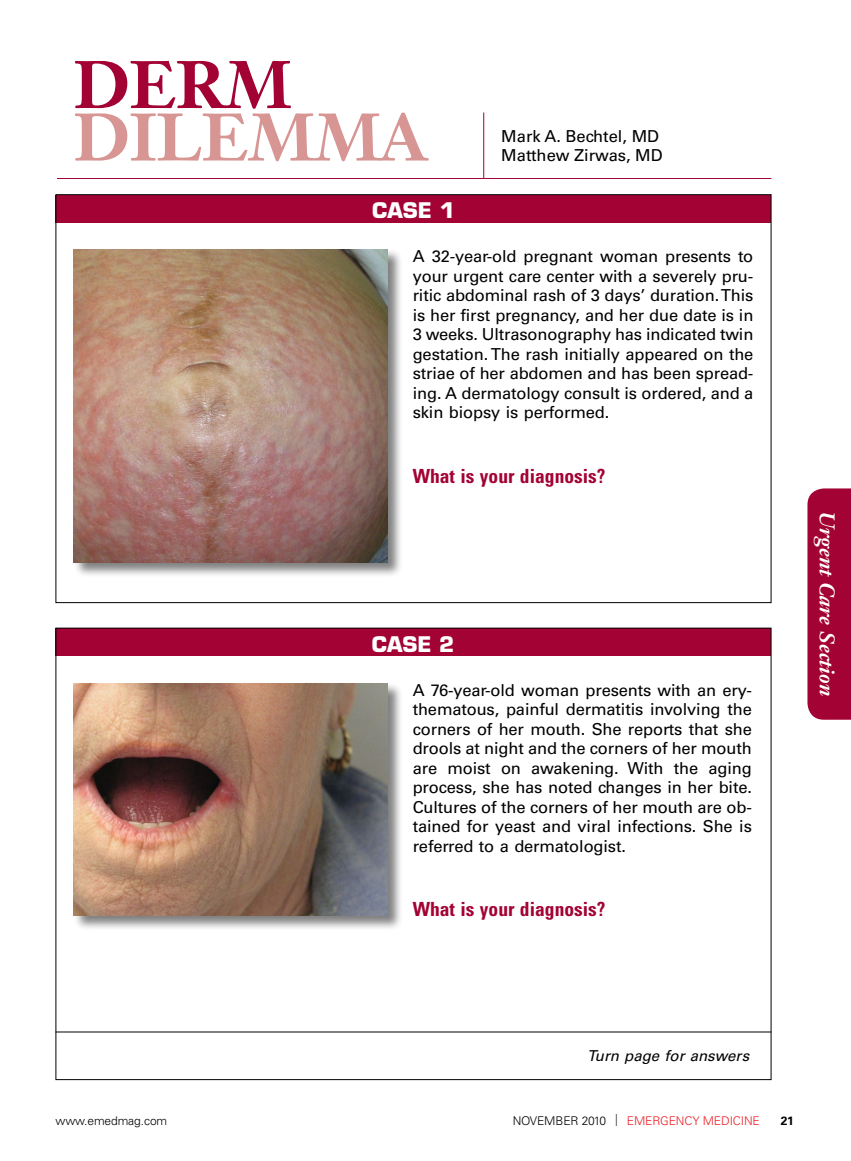
<style>
.page{position:relative;width:851px;height:1161px;background:#fff}
.page>*{position:absolute;margin:0;border:0;box-sizing:border-box;transform-origin:0 0}
.t1{font:700 66px "Janson Text LT Std";color:#d79593}
.t2{font:700 66px "Janson Text LT Std";color:#a30234}
.t3{font:italic 700 21px "Janson Text LT Std";color:#fff}
.t4{font:700 21px "Eurostile LT Std";color:#fff}
.what_is_your{font:700 condensed 19.5px "Univers LT Std";color:#a30234}
.case_text{font:16.5px/19.5px "Univers LT Std";letter-spacing:-.01em;color:#000;text-align:justify}
.by{font:16.5px/19.5px "Univers LT Std";color:#000}
.t5{font:italic 15px "Univers LT Std";color:#000}
.t6{font:300 12px "Univers LT Std";letter-spacing:-.01em;color:#ed1d24}
.t7{font:300 12px "Univers LT Std";letter-spacing:-.01em;color:#000}
.t8{font:700 12px "Univers LT Std";color:#000}
.s1{color:#000}
.s2{font-family:"Gill Sans Std";color:#000}
</style>
<div class="page">
<hr style="left:483px;top:112px;width:1px;height:66px;background:#a30234">
<hr style="left:57px;top:178px;width:714px;height:1px;background:#a30234">
<div style="left:807px;top:488px;width:43px;height:232px;background:#a30234"></div>
<div style="left:56px;top:195px;width:715px;height:28px;background:#a30234"></div>
<div style="left:56px;top:628px;width:714px;height:28px;background:#a30234"></div>
<hr style="left:56px;top:1032px;width:715px;height:1px;background:#000">
<div style="left:73px;top:248px;width:330px;height:330px;background:#000;opacity:.5"></div>
<img style="left:74px;top:249px;width:313px;height:313px">
<div style="left:73px;top:682px;width:330px;height:249px;background:#000;opacity:.5"></div>
<img style="left:74px;top:683px;width:313px;height:233px">
<p class="t2" style="left:73px;top:42px;width:219px">DERM</p>
<p class="t1" style="left:73px;top:95px;width:355px">DILEMMA</p>
<p class="t4" style="left:372px;top:198px;width:84px">CASE 1</p>
<p class="by" style="left:501px;top:126px;width:163px">Mark A. Bechtel, MD<br>Matthew Zirwas, MD</p>
<p class="case_text" style="left:412px;top:247px;width:342px">A 32-year-old pregnant woman presents to your urgent care center with a severely pru&shy;ritic abdominal rash of 3 days’ duration. This is her first pregnancy, and her due date is in 3 weeks. Ultrasonography has indicated twin gestation. The rash initially appeared on the striae of her abdomen and has been spread&shy;ing. A dermatology consult is ordered, and a skin biopsy is performed.</p>
<p class="what_is_your" style="left:412px;top:464px;width:194px">What is your diagnosis?</p>
<p class="t4" style="left:372px;top:631px;width:84px">CASE 2</p>
<p class="case_text" style="left:412px;top:680px;width:341px">A 76-year-old woman presents with an ery&shy;thematous, painful dermatitis involving the corners of her mouth. She reports that she drools at night and the corners of her mouth are moist on awakening. With the aging process, she has noted changes in her bite.<br>Cultures of the corners of her mouth are ob&shy;tained for yeast and viral infections. She is referred to a dermatologist.</p>
<p class="what_is_your" style="left:412px;top:898px;width:194px">What is your diagnosis?</p>
<p class="t3" style="left:840px;top:511px;width:187px;rotate:90deg">Urgent Care Section</p>
<p class="t5" style="left:587px;top:1047px;width:163px">Turn page for answers</p>
<p class="t7" style="left:56px;top:1113px;width:113px">www.emedmag.com</p>
<p class="t6" style="left:512px;top:1113px;width:249px"><span class="s1">NOVEMBER 2010</span> <span class="s2">|</span> EMERGENCY MEDICINE</p>
<p class="t8" style="left:780px;top:1113px;width:15px">21</p>
</div>
